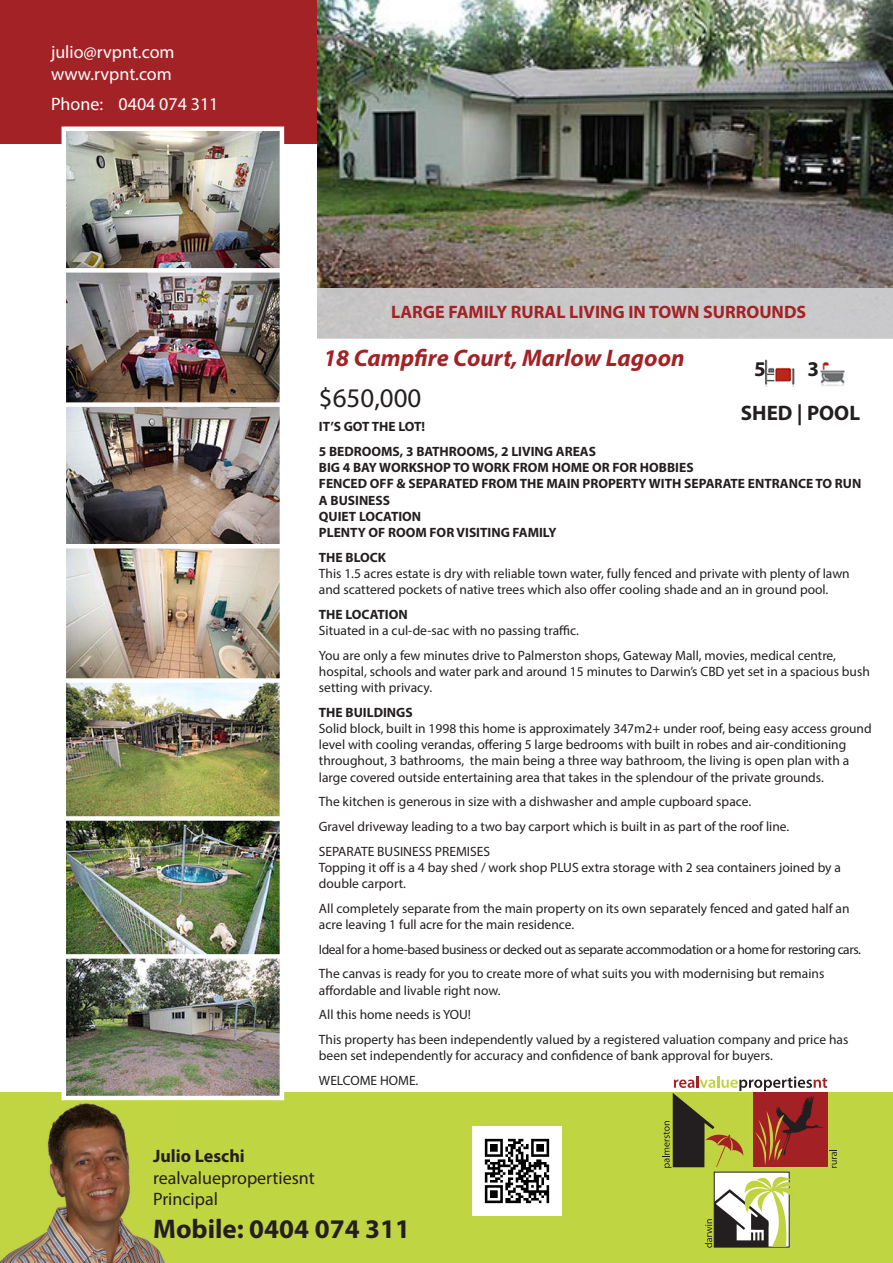
<style>
.page{position:relative;width:893px;height:1263px;background:#fff}
.page>*{position:absolute;margin:0;border:0;box-sizing:border-box;transform-origin:0 0}
.t1{font:700 27px "Myriad Pro";color:#231f20}
.t2{font:27px "Myriad Pro";color:#231f20}
.t3{font:italic 700 24px "Myriad Pro";color:#a32226}
.t4{font:700 21px "Myriad Pro";color:#231f20}
.t5{font:18px "Myriad Pro";color:#fff}
.t6{font:700 18px "Myriad Pro";color:#a32226}
.t7{font:18px "Myriad Pro";color:#231f20}
.t8{font:700 18px "Myriad Pro";color:#231f20}
.t9{font:13.5px/16.2px "Myriad Pro";color:#231f20}
.t10{font:700 13.5px/16.2px "Myriad Pro";color:#231f20}
.t11{font:13.5px "Myriad Pro";letter-spacing:-.03em;color:#231f20}
.s1{font-weight:700}
</style>
<div class="page">
<div style="left:0;top:1092px;width:893px;height:171px;background:#c0d542"></div>
<img style="left:67px;top:273px;width:212px;height:129px">
<div style="left:62px;top:264px;width:222px;height:146px;border:4px solid #fff"></div>
<img style="left:0;top:1100px;width:173px;height:163px">
<img style="left:67px;top:548px;width:212px;height:130px">
<div style="left:62px;top:540px;width:222px;height:146px;border:4px solid #fff"></div>
<img style="left:67px;top:407px;width:212px;height:136px">
<div style="left:62px;top:402px;width:222px;height:146px;border:4px solid #fff"></div>
<img style="left:67px;top:683px;width:212px;height:133px">
<div style="left:62px;top:678px;width:222px;height:146px;border:4px solid #fff"></div>
<div style="left:0;top:0;width:892px;height:144px;background:#a32226"></div>
<img style="left:318px;top:0;width:575px;height:289px">
<div style="left:714px;top:1172px;width:75px;height:75px;background:#fff"></div>
<svg style="left:705px;top:1176px;width:85px;height:72px"></svg>
<svg style="left:662px;top:1076px;width:175px;height:92px"></svg>
<div style="left:317px;top:289px;width:576px;height:50px;background:#c9c8c9"></div>
<img style="left:472px;top:1126px;width:90px;height:90px">
<img style="left:67px;top:821px;width:212px;height:133px">
<div style="left:62px;top:816px;width:222px;height:146px;border:4px solid #fff"></div>
<img style="left:766px;top:359px;width:29px;height:27px">
<img style="left:820px;top:361px;width:25px;height:25px">
<img style="left:67px;top:131px;width:212px;height:137px">
<div style="left:62px;top:126px;width:222px;height:147px;border:4px solid #fff"></div>
<img style="left:67px;top:959px;width:212px;height:136px">
<div style="left:62px;top:954px;width:222px;height:146px;border:4px solid #fff"></div>
<p class="t5" style="left:51px;top:41px;width:125px">julio@rvpnt.com</p>
<p class="t5" style="left:51px;top:63px;width:122px">www.rvpnt.com</p>
<p class="t5" style="left:51px;top:93px;width:169px">Phone: 0404 074 311</p>
<p class="t6" style="left:391px;top:300px;width:417px">LARGE FAMILY RURAL LIVING IN TOWN SURROUNDS</p>
<p class="t3" style="left:323px;top:342px;width:363px">18 Campfire Court, Marlow Lagoon</p>
<p class="t2" style="left:319px;top:381px;width:104px">$650,000</p>
<p class="t10" style="left:319px;top:418px;width:108px">IT’S GOT THE LOT!</p>
<p class="t10" style="left:319px;top:443px;width:544px">5 BEDROOMS, 3 BATHROOMS, 2 LIVING AREAS<br>BIG 4 BAY WORKSHOP TO WORK FROM HOME OR FOR HOBBIES<br>FENCED OFF &amp; SEPARATED FROM THE MAIN PROPERTY WITH SEPARATE ENTRANCE TO RUN A BUSINESS<br>QUIET LOCATION<br>PLENTY OF ROOM FOR VISITING FAMILY</p>
<p class="t9" style="left:319px;top:549px;width:532px"><span class="s1">THE BLOCK<br></span>This 1.5 acres estate is dry with reliable town water, fully fenced and private with plenty of lawn and scattered pockets of native trees which also offer cooling shade and an in ground pool.</p>
<p class="t9" style="left:319px;top:606px;width:262px"><span class="s1">THE LOCATION<br></span>Situated in a cul-de-sac with no passing traffic.</p>
<p class="t9" style="left:319px;top:647px;width:552px">You are only a few minutes drive to Palmerston shops, Gateway Mall, movies, medical centre, hospital, schools and water park and around 15 minutes to Darwin’s CBD yet set in a spacious bush setting with privacy.</p>
<p class="t9" style="left:319px;top:704px;width:554px"><span class="s1">THE BUILDINGS<br></span>Solid block, built in 1998 this home is approximately 347m2+ under roof, being easy access ground level with cooling verandas, offering 5 large bedrooms with built in robes and air-conditioning throughout, 3 bathrooms, the main being a three way bathroom, the living is open plan with a large covered outside entertaining area that takes in the splendour of the private grounds.</p>
<p class="t9" style="left:319px;top:793px;width:434px">The kitchen is generous in size with a dishwasher and ample cupboard space.</p>
<p class="t9" style="left:319px;top:818px;width:472px">Gravel driveway leading to a two bay carport which is built in as part of the roof line.</p>
<p class="t9" style="left:319px;top:843px;width:524px">SEPARATE BUSINESS PREMISES<br>Topping it off is a 4 bay shed / work shop PLUS extra storage with 2 sea containers joined by a double carport.</p>
<p class="t9" style="left:319px;top:900px;width:532px">All completely separate from the main property on its own separately fenced and gated half an acre leaving 1 full acre for the main residence.</p>
<p class="t11" style="left:319px;top:941px;width:544px">Ideal for a home-based business or decked out as separate accommodation or a home for restoring cars.</p>
<p class="t9" style="left:319px;top:966px;width:507px">The canvas is ready for you to create more of what suits you with modernising but remains affordable and livable right now.</p>
<p class="t9" style="left:319px;top:1006px;width:154px">All this home needs is YOU!</p>
<p class="t9" style="left:319px;top:1031px;width:531px">This property has been independently valued by a registered valuation company and price has been set independently for accuracy and confidence of bank approval for buyers.</p>
<p class="t9" style="left:319px;top:1072px;width:101px">WELCOME HOME.</p>
<p class="t4" style="left:754px;top:355px;width:13px">5</p>
<p class="t4" style="left:807px;top:355px;width:13px">3</p>
<p class="t4" style="left:741px;top:399px;width:121px">SHED | POOL</p>
<p class="t8" style="left:153px;top:1144px;width:93px">Julio Leschi</p>
<p class="t7" style="left:153px;top:1166px;width:163px">realvaluepropertiesnt</p>
<p class="t7" style="left:153px;top:1188px;width:66px">Principal</p>
<p class="t1" style="left:153px;top:1211px;width:258px">Mobile: 0404 074 311</p>
</div>
